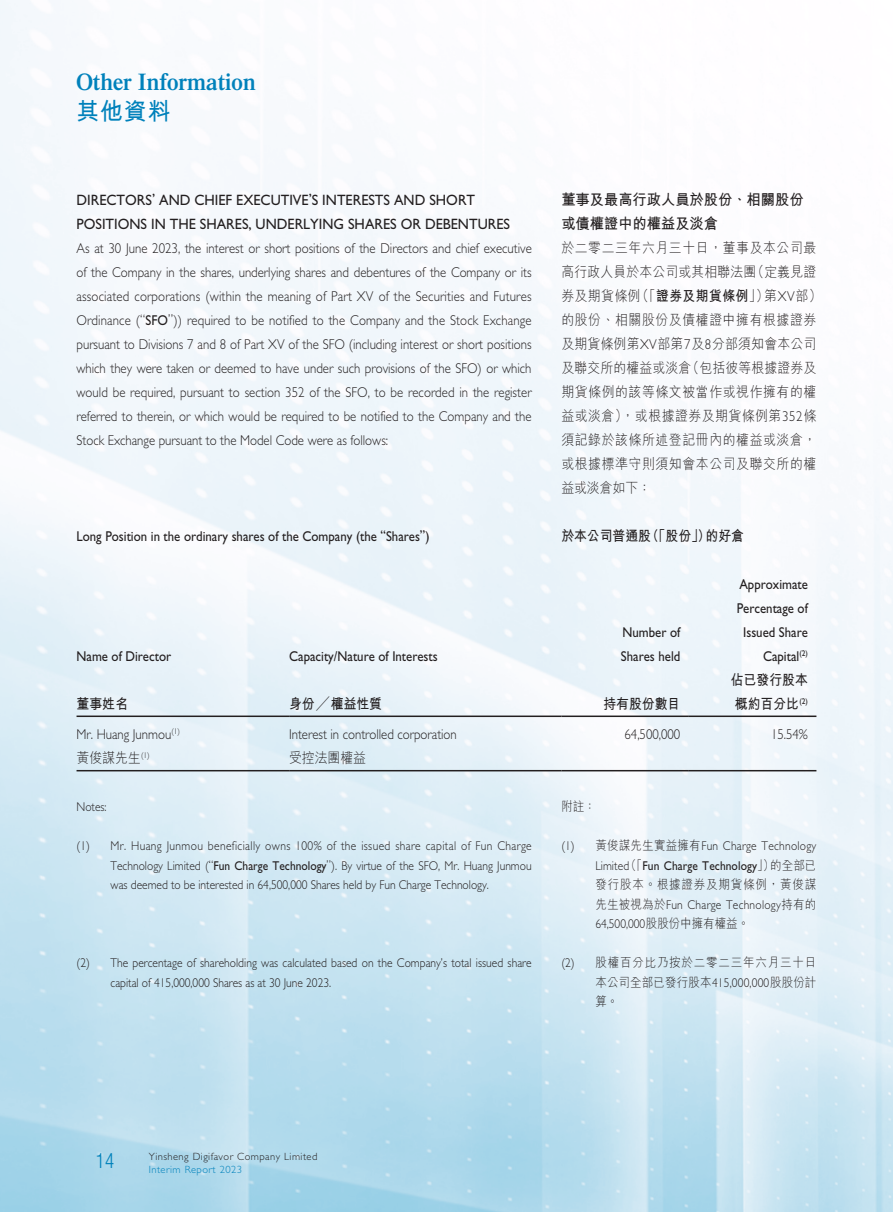
<style>
.page{position:relative;width:893px;height:1212px;background:#fff}
.page>*{position:absolute;margin:0;border:0;box-sizing:border-box;transform-origin:0 0}
.t1{font:600 24px "Times LT Std";color:#0081bb;scale:.95 1}
.t2{font:700 24px "M Hei HK";color:#0081bb;scale:.95 1}
.t3{font:300 condensed 21px "Helvetica Neue LT Std";color:#0081bb;scale:.9 1}
.t4{font:15px/24px "Gill Sans Std";color:#231f20;scale:.95 1}
.t5{font:700 15px/24px "M Hei HK";color:#231f20;scale:.95 1}
.t6{font:300 14.25px/24px "Gill Sans Std";color:#231f20;text-align:justify;scale:.9 1}
.t7{font:300 14.25px/24px "M Hei HK";letter-spacing:.05em;color:#231f20;scale:.9 1}
.t8{font:14.25px/24px "Gill Sans Std";color:#231f20;scale:.9 1}
.t9{font:700 14.25px/24px "M Hei HK";color:#231f20;scale:.9 1}
.t10{font:300 12.75px/19.5px "Gill Sans Std";color:#231f20;text-align:justify;scale:.9 1}
.t11{font:300 12.75px/19.5px "M Hei HK";letter-spacing:.075em;color:#231f20;text-align:justify;scale:.9 1}
.t12{font:300 12.75px/19.5px "Gill Sans Std";letter-spacing:.025em;color:#231f20;text-align:right;scale:.9 1}
.t13{font:300 12.75px/19.5px "Gill Sans Std";letter-spacing:.02em;color:#231f20;scale:.9 1}
.t14{font:300 10.5px "Gill Sans Std";letter-spacing:.04em;color:#231f20}
.t15{font:300 10.5px "Gill Sans Std";letter-spacing:.04em;color:#0081bb}
.s1{font-weight:400}
.s2{font-weight:700}
.s3{font-family:"Gill Sans Std"}
.s4{font-family:"M Hei HK"}
</style>
<div class="page">
<img style="left:0;top:0;width:893px;height:1212px">
<hr style="left:77px;top:715px;width:212px;height:2px;background:#231f20">
<hr style="left:289px;top:715px;width:272px;height:2px;background:#231f20">
<hr style="left:561px;top:715px;width:128px;height:2px;background:#231f20">
<hr style="left:689px;top:715px;width:127px;height:2px;background:#231f20">
<hr style="left:77px;top:770px;width:212px;height:1px;background:#231f20">
<hr style="left:289px;top:770px;width:272px;height:1px;background:#231f20">
<hr style="left:561px;top:770px;width:128px;height:1px;background:#231f20">
<hr style="left:689px;top:770px;width:127px;height:1px;background:#231f20">
<h1 class="t1" style="left:76px;top:68px;width:190px">Other Information</h1>
<h1 class="t2" style="left:76px;top:94px;width:101px">其他資料</h1>
<p class="t4" style="left:77px;top:188px;width:458px">DIRECTORS’ AND CHIEF EXECUTIVE’S INTERESTS AND SHORT<br>POSITIONS IN THE SHARES, UNDERLYING SHARES OR DEBENTURES</p>
<p class="t6" style="left:77px;top:236px;width:507px">As at 30 June 2023, the interest or short positions of the Directors and chief executive of the Company in the shares, underlying shares and debentures of the Company or its associated corporations (within the meaning of Part XV of the Securities and Futures Ordinance (“<span class="s1">SFO</span>”)) required to be notified to the Company and the Stock Exchange pursuant to Divisions 7 and 8 of Part XV of the SFO (including interest or short positions which they were taken or deemed to have under such provisions of the SFO) or which would be required, pursuant to section 352 of the SFO, to be recorded in the register referred to therein, or which would be required to be notified to the Company and the Stock Exchange pursuant to the Model Code were as follows:</p>
<p class="t8" style="left:77px;top:524px;width:394px">Long Position in the ordinary shares of the Company (the “Shares”)</p>
<p class="t8" style="left:77px;top:644px;width:107px">Name of Director</p>
<p class="t8" style="left:289px;top:644px;width:167px">Capacity/Nature of Interests</p>
<p class="t5" style="left:561px;top:186px;width:256px">董事及最高行政人員於股份、相關股份或債權證中的權益及淡倉</p>
<p class="t7" style="left:561px;top:235px;width:291px">於二零二三年六月三十日，董事及本公司最高行政人員於本公司或其相聯法團（定義見證券及期貨條例（「<span class="s2">證券及期貨條例</span>」）第<span class="s3">XV</span>部）的股份、相關股份及債權證中擁有根據證券及期貨條例第<span class="s3">XV</span>部第<span class="s3">7</span>及<span class="s3">8</span>分部須知會本公司及聯交所的權益或淡倉（包括彼等根據證券及期貨條例的該等條文被當作或視作擁有的權益或淡倉），或根據證券及期貨條例第<span class="s3">352</span>條須記錄於該條所述登記冊內的權益或淡倉，或根據標準守則須知會本公司及聯交所的權益或淡倉如下：</p>
<p class="t9" style="left:561px;top:522px;width:205px">於本公司普通股（「股份」）的好倉</p>
<p class="t8" style="left:621px;top:620px;width:67px">Number of<br>Shares held</p>
<p class="t8" style="left:737px;top:572px;width:81px;text-align:right">Approximate<br>Percentage of<br>Issued Share<br>Capital<sup>(2)</sup></p>
<p class="t9" style="left:77px;top:690px;width:59px">董事姓名</p>
<p class="t9" style="left:289px;top:690px;width:105px">身份╱權益性質</p>
<p class="t9" style="left:603px;top:690px;width:87px">持有股份數目</p>
<p class="t9" style="left:731px;top:666px;width:87px">佔已發行股本概約百分比<sup>(2)</sup></p>
<p class="t6" style="left:77px;top:723px;width:117px">Mr. Huang Junmou<sup>(1)</sup></p>
<p class="t6" style="left:289px;top:723px;width:188px">Interest in controlled corporation</p>
<p class="t6" style="left:624px;top:723px;width:64px">64,500,000</p>
<p class="t6" style="left:771px;top:723px;width:42px">15.54%</p>
<p class="t7" style="left:77px;top:746px;width:83px">黃俊謀先生<sup>(1)</sup></p>
<p class="t7" style="left:289px;top:746px;width:87px">受控法團權益</p>
<p class="t10" style="left:77px;top:797px;width:35px">Notes:</p>
<p class="t10" style="left:111px;top:836px;width:470px;text-indent:-34px">(1) Mr. Huang Junmou beneficially owns 100% of the issued share capital of Fun Charge Technology Limited (“<span class="s1">Fun Charge Technology</span>”). By virtue of the SFO, Mr. Huang Junmou was deemed to be interested in 64,500,000 Shares held by Fun Charge Technology.</p>
<p class="t11" style="left:561px;top:797px;width:40px">附註：</p>
<p class="t12" style="left:561px;top:836px;width:285px">(1) <span class="s4">黃俊謀先生實益擁有</span>Fun Charge Technology<br>Limited<span class="s4">（「</span><span class="s1">Fun Charge Technology</span><span class="s4">」）的全部已</span></p>
<p class="t11" style="left:595px;top:875px;width:247px">發行股本。根據證券及期貨條例，黃俊謀</p>
<p class="t13" style="left:595px;top:895px;width:247px"><span class="s4">先生被視為於</span>Fun Charge Technology<span class="s4">持有的<br></span>64,500,000<span class="s4">股股份中擁有權益。</span></p>
<p class="t11" style="left:595px;top:953px;width:247px;text-indent:-34px"><span class="s3">(2)</span> 股權百分比乃按於二零二三年六月三十日本公司全部已發行股本<span class="s3">415,000,000</span>股股份計算。</p>
<p class="t10" style="left:111px;top:953px;width:469px;text-indent:-34px">(2) The percentage of shareholding was calculated based on the Company’s total issued share capital of 415,000,000 Shares as at 30 June 2023.</p>
<h2 class="t3" style="left:96px;top:1148px;width:22px">14</h2>
<p class="t14" style="left:149px;top:1150px;width:170px">Yinsheng Digifavor Company Limited</p>
<p class="t15" style="left:149px;top:1164px;width:95px">Interim Report 2023</p>
</div>
